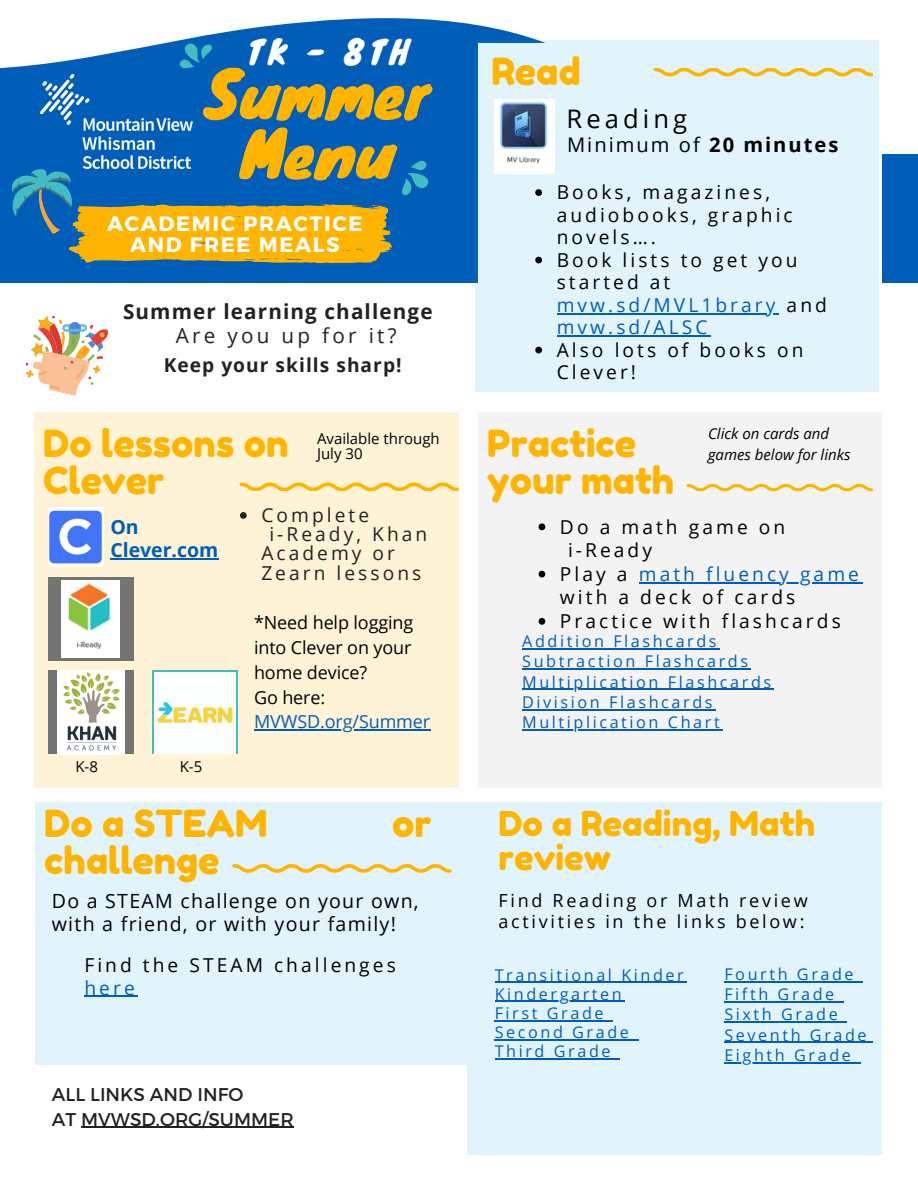
<style>
.page{position:relative;width:918px;height:1188px;background:#fff}
.page>*{position:absolute;margin:0;border:0;box-sizing:border-box;transform-origin:0 0}
.t1{font:63px/59.7px "Knewave";color:#ffb500;text-align:center}
.t2{font:37.2px/37.2px "Fredoka One";color:#ffb500}
.t3{font:34.2px/33.8px "Fredoka One";color:#ffb500}
.t4{font:31.2px "Knewave";color:#fff}
.t5{font:25.65px "Open Sans";letter-spacing:.16em;color:#000}
.t6{font:700 20.85px/21.6px "Montserrat";letter-spacing:.08em;color:#fff;text-align:center}
.t7{font:700 20.7px "Open Sans";letter-spacing:.055em;color:#222}
.t8{font:20.7px "Open Sans";letter-spacing:.16em;color:#222}
.t9{font:20.1px "Open Sans";letter-spacing:.1em;color:#000}
.t10{font:19.65px/22.5px "Open Sans";letter-spacing:.065em;color:#000}
.t11{font:700 19.5px/22.5px "Open Sans";color:#005eb8}
.t12{font:19.2px/22.5px "Open Sans";letter-spacing:.16em;color:#000}
.t13{font:19.2px "Open Sans";letter-spacing:.16em;color:#222}
.t14{font:19.2px "Open Sans";letter-spacing:.16em;color:#005eb8}
.t15{font:700 19.2px "Open Sans";letter-spacing:.055em;color:#222}
.t16{font:18.45px/24.8px "Montserrat";letter-spacing:.005em;color:#222}
.t17{font:18px/24.8px "Open Sans";letter-spacing:-.005em;color:#000}
.t18{font:18px/21.3px "Open Sans";letter-spacing:.15em;color:#000}
.t19{font:18px "Open Sans";letter-spacing:-.005em;color:#005eb8}
.t20{font:16.2px/20.2px "Open Sans";letter-spacing:.16em;color:#005eb8}
.t21{font:italic 15px/20.2px "Open Sans";color:#000}
.t22{font:15px/14.7px "Open Sans";color:#000}
.s1{color:#005eb8}
.s2{font-weight:700}
.s3{color:#000}
</style>
<div class="page">
<div style="left:0;top:154px;width:918px;height:129px;background:#005eb8"></div>
<svg style="left:0;top:18px;width:537px;height:136px;fill:#005eb8"></svg>
<div style="left:475px;top:40px;width:403px;height:352px;background:#e2f4fb"></div>
<svg style="left:654px;top:68px;width:219px;height:8px"></svg>
<div style="left:34px;top:412px;width:425px;height:376px;background:#fff3d7"></div>
<svg style="left:240px;top:483px;width:219px;height:8px"></svg>
<svg style="left:176px;top:40px;width:39px;height:34px"></svg>
<svg style="left:402px;top:160px;width:27px;height:36px"></svg>
<svg style="left:26px;top:315px;width:82px;height:81px"></svg>
<svg style="left:152px;top:670px;width:85px;height:84px"></svg>
<div style="left:48px;top:670px;width:86px;height:84px;background:#737373"></div>
<img style="left:40px;top:74px;width:152px;height:82px">
<svg style="left:11px;top:156px;width:381px;height:107px"></svg>
<img style="left:48px;top:507px;width:55px;height:60px">
<img style="left:154px;top:672px;width:81px;height:81px">
<img style="left:58px;top:670px;width:66px;height:85px">
<svg style="left:535px;top:189px;width:7px;height:7px"></svg>
<svg style="left:535px;top:257px;width:7px;height:6px"></svg>
<hr style="left:557px;top:313px;width:144px;height:1px;background:#005eb8">
<svg style="left:701px;top:313px;width:15px;height:1px"></svg>
<hr style="left:716px;top:313px;width:63px;height:1px;background:#005eb8">
<hr style="left:557px;top:335px;width:97px;height:2px;background:#005eb8">
<hr style="left:654px;top:335px;width:57px;height:2px;background:#005eb8">
<svg style="left:535px;top:347px;width:7px;height:6px"></svg>
<div style="left:48px;top:577px;width:86px;height:83px;background:#737373"></div>
<img style="left:61px;top:580px;width:59px;height:78px">
<div style="left:478px;top:412px;width:404px;height:376px;background:#f3f3f3"></div>
<svg style="left:687px;top:484px;width:186px;height:7px"></svg>
<div style="left:35px;top:802px;width:847px;height:353px;background:#e2f4fb"></div>
<svg style="left:232px;top:864px;width:220px;height:9px"></svg>
<img style="left:495px;top:100px;width:59px;height:74px">
<div style="left:35px;top:1065px;width:432px;height:106px;background:#fff"></div>
<hr style="left:81px;top:1127px;width:213px;height:1px;background:#222">
<svg style="left:240px;top:512px;width:7px;height:7px"></svg>
<hr style="left:110px;top:558px;width:108px;height:1px;background:#005eb8">
<hr style="left:254px;top:729px;width:176px;height:2px;background:#005eb8">
<svg style="left:539px;top:523px;width:6px;height:7px"></svg>
<svg style="left:539px;top:571px;width:6px;height:6px"></svg>
<hr style="left:639px;top:582px;width:223px;height:1px;background:#005eb8">
<svg style="left:539px;top:618px;width:6px;height:7px"></svg>
<hr style="left:522px;top:648px;width:197px;height:1px;background:#005eb8">
<hr style="left:522px;top:669px;width:229px;height:1px;background:#005eb8">
<hr style="left:522px;top:689px;width:252px;height:1px;background:#005eb8">
<hr style="left:522px;top:709px;width:193px;height:1px;background:#005eb8">
<hr style="left:522px;top:729px;width:201px;height:1px;background:#005eb8">
<hr style="left:84px;top:996px;width:54px;height:1px;background:#005eb8">
<hr style="left:495px;top:982px;width:192px;height:1px;background:#005eb8">
<hr style="left:495px;top:1001px;width:130px;height:1px;background:#005eb8">
<hr style="left:495px;top:1020px;width:111px;height:1px;background:#005eb8">
<hr style="left:495px;top:1039px;width:137px;height:1px;background:#005eb8">
<hr style="left:495px;top:1058px;width:118px;height:1px;background:#005eb8">
<hr style="left:724px;top:981px;width:132px;height:1px;background:#005eb8">
<hr style="left:724px;top:1001px;width:113px;height:1px;background:#005eb8">
<hr style="left:724px;top:1021px;width:117px;height:2px;background:#005eb8">
<svg style="left:841px;top:1021px;width:6px;height:2px"></svg>
<hr style="left:724px;top:1042px;width:145px;height:1px;background:#005eb8">
<hr style="left:724px;top:1062px;width:130px;height:1px;background:#005eb8">
<h3 class="t4" style="left:247px;top:27px;width:162px">TK - 8TH</h3>
<h1 class="t1" style="left:205px;top:62px;width:226px">Summer<br>Menu</h1>
<h2 class="t2" style="left:491px;top:53px;width:91px">Read</h2>
<p class="t12" style="left:557px;top:181px;width:272px">Books, magazines, audiobooks, graphic novels….<br>Book lists to get you started at <span class="s1">mvw.sd/MVL1brary</span> and <span class="s1">mvw.sd/ALSC</span></p>
<p class="t12" style="left:557px;top:338px;width:248px">Also lots of books on<br>Clever!</p>
<h3 class="t5" style="left:567px;top:101px;width:122px">Reading</h3>
<p class="t9" style="left:567px;top:131px;width:273px">Minimum of <span class="s2">20 minutes</span></p>
<p class="t6" style="left:107px;top:211px;width:257px">ACADEMIC PRACTICE<br>AND FREE MEALS</p>
<p class="t7" style="left:123px;top:297px;width:311px">Summer learning challenge</p>
<p class="t8" style="left:176px;top:321px;width:222px">Are you up for it?</p>
<p class="t15" style="left:164px;top:351px;width:239px">Keep your skills sharp!</p>
<h2 class="t2" style="left:43px;top:425px;width:247px">Do lessons on<br>Clever</h2>
<p class="t22" style="left:317px;top:431px;width:124px">Available through<br>July 30</p>
<h2 class="t2" style="left:487px;top:425px;width:188px">Practice your math</h2>
<p class="t21" style="left:708px;top:423px;width:144px">Click on cards and games below for links</p>
<p class="t11" style="left:110px;top:516px;width:110px">On<br>Clever.com</p>
<p class="t22" style="left:75px;top:759px;width:24px">K-8</p>
<p class="t22" style="left:180px;top:759px;width:24px">K-5</p>
<p class="t13" style="left:261px;top:502px;width:109px">Complete</p>
<p class="t13" style="left:269px;top:521px;width:159px">i-Ready, Khan</p>
<p class="t13" style="left:261px;top:540px;width:135px">Academy or</p>
<p class="t13" style="left:261px;top:559px;width:161px">Zearn lessons</p>
<p class="t17" style="left:254px;top:610px;width:161px">*Need help logging into Clever on your home device?<br>Go here:</p>
<p class="t19" style="left:254px;top:709px;width:178px">MVWSD.org/Summer</p>
<h2 class="t2" style="left:44px;top:805px;width:225px">Do a STEAM challenge</h2>
<h2 class="t2" style="left:392px;top:805px;width:41px">or</h2>
<p class="t10" style="left:52px;top:889px;width:368px">Do a STEAM challenge on your own, with a friend, or with your family!</p>
<p class="t12" style="left:84px;top:953px;width:313px">Find the STEAM challenges</p>
<p class="t14" style="left:84px;top:974px;width:52px">here</p>
<p class="t16" style="left:52px;top:1081px;width:243px">ALL LINKS AND INFO<br>AT MVWSD.ORG/SUMMER</p>
<p class="t12" style="left:560px;top:515px;width:227px">Do a math game on</p>
<p class="t12" style="left:568px;top:539px;width:86px">i-Ready</p>
<p class="t14" style="left:560px;top:560px;width:301px"><span class="s3">Play a</span> math fluency game</p>
<p class="t12" style="left:560px;top:586px;width:237px">with a deck of cards</p>
<p class="t12" style="left:560px;top:609px;width:282px">Practice with flashcards</p>
<p class="t20" style="left:522px;top:631px;width:251px">Addition Flashcards<br>Subtraction Flashcards<br>Multiplication Flashcards<br>Division Flashcards<br>Multiplication Chart</p>
<h3 class="t3" style="left:498px;top:807px;width:319px">Do a Reading, Math review</h3>
<p class="t18" style="left:498px;top:889px;width:311px">Find Reading or Math review activities in the links below:</p>
<p class="t20" style="left:495px;top:965px;width:191px;line-height:19.2px">Transitional Kinder<br>Kindergarten<br>First Grade<br>Second Grade<br>Third Grade</p>
<p class="t20" style="left:724px;top:963px;width:144px">Fourth Grade<br>Fifth Grade<br>Sixth Grade<br>Seventh Grade<br>Eighth Grade</p>
</div>
